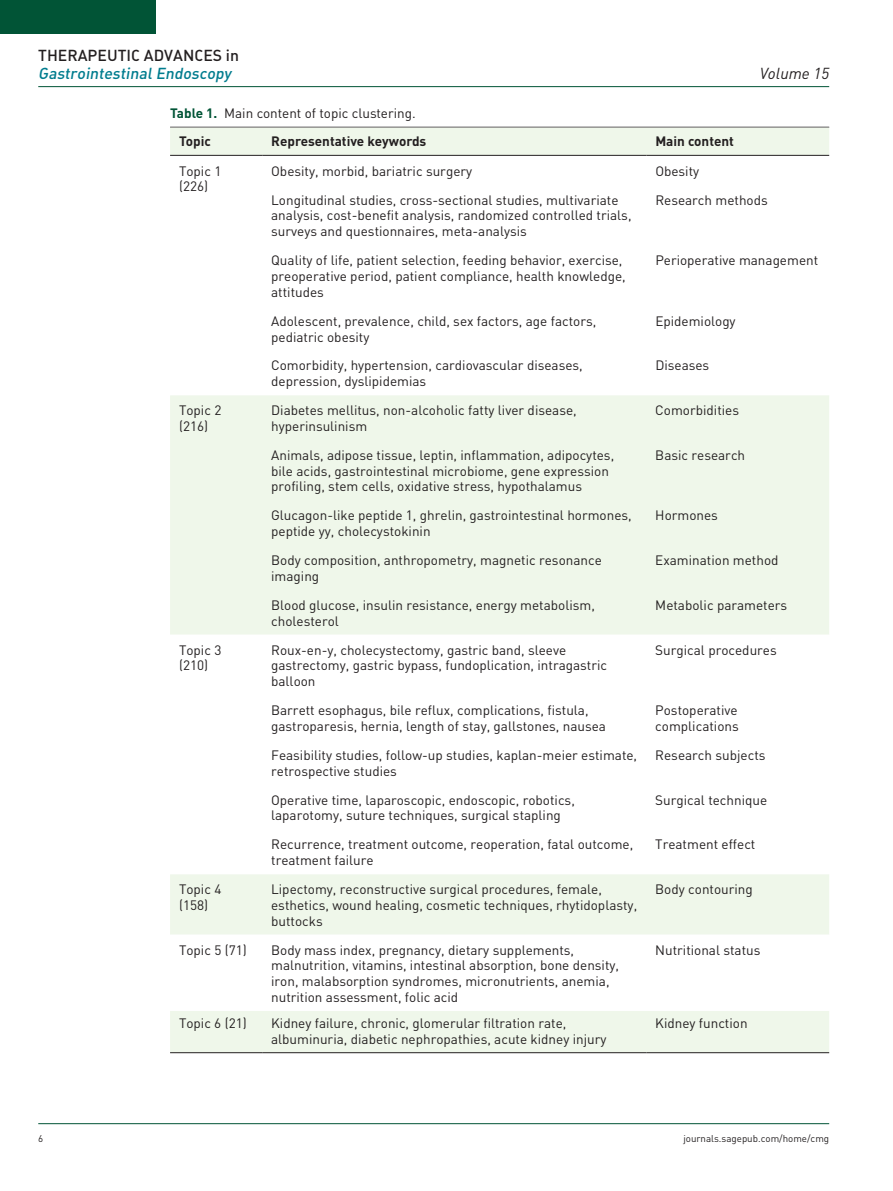
<style>
.page{position:relative;width:893px;height:1191px;background:#fff}
.page>*{position:absolute;margin:0;border:0;box-sizing:border-box;transform-origin:0 0}
.t1{font:italic 15.75px "DIN Medium Alternate";color:#007c8e}
.t2{font:15.75px "DIN Medium Alternate";color:#231f20}
.t3{font:italic 15.75px "DIN";color:#231f20}
.t4{font:13.5px/15.8px "DIN";color:#231f20}
.t5{font:700 13.5px "DIN";color:#231f20}
.t6{font:9.75px "DIN";color:#231f20}
.s1{font-weight:700;color:#015436}
.s2{font-weight:700}
</style>
<div class="page">
<hr style="left:38px;top:86px;width:791px;height:1px;background:#015436">
<hr style="left:38px;top:1123px;width:791px;height:1px;background:#015436">
<div style="left:0;top:0;width:155px;height:34px;background:#015436"></div>
<hr style="left:170px;top:127px;width:659px;height:1px;background:#231f20">
<div style="left:170px;top:128px;width:659px;height:924px;background:#eff7ea"></div>
<svg style="left:170px;top:156px;width:659px;height:718px"></svg>
<svg style="left:170px;top:934px;width:659px;height:77px"></svg>
<hr style="left:170px;top:155px;width:92px;height:1px;background:#231f20">
<hr style="left:262px;top:155px;width:384px;height:1px;background:#231f20">
<hr style="left:646px;top:155px;width:183px;height:1px;background:#231f20">
<hr style="left:170px;top:1052px;width:92px;height:1px;background:#231f20">
<hr style="left:262px;top:1052px;width:384px;height:1px;background:#231f20">
<hr style="left:646px;top:1052px;width:183px;height:1px;background:#231f20">
<p class="t2" style="left:38px;top:45px;width:202px">THERAPEUTIC ADVANCES IN</p>
<p class="t1" style="left:38px;top:63px;width:195px">GastrointestinalEndoscopy</p>
<p class="t4" style="left:179px;top:98px;width:238px;line-height:28.5px;text-indent:-9px"><span class="s1">Table 1.</span> Main content of topic clustering.<br><span class="s2">Topic</span></p>
<p class="t5" style="left:271px;top:133px;width:157px">Representative keywords</p>
<p class="t5" style="left:655px;top:133px;width:80px">Main content</p>
<p class="t3" style="left:760px;top:63px;width:71px">Volume 15</p>
<p class="t4" style="left:179px;top:163px;width:44px">Topic 1 (226)</p>
<p class="t4" style="left:271px;top:163px;width:202px">Obesity, morbid, bariatric surgery</p>
<p class="t4" style="left:655px;top:163px;width:45px">Obesity</p>
<p class="t4" style="left:271px;top:192px;width:362px">Longitudinal studies, cross-sectional studies, multivariate analysis, cost-benefit analysis, randomized controlled trials, surveys and questionnaires, meta-analysis</p>
<p class="t4" style="left:655px;top:192px;width:114px">Research methods</p>
<p class="t4" style="left:271px;top:252px;width:356px">Quality of life, patient selection, feeding behavior, exercise, preoperative period, patient compliance, health knowledge, attitudes</p>
<p class="t4" style="left:655px;top:252px;width:164px">Perioperative management</p>
<p class="t4" style="left:271px;top:313px;width:327px">Adolescent, prevalence, child, sex factors, age factors, pediatric obesity</p>
<p class="t4" style="left:655px;top:313px;width:82px">Epidemiology</p>
<p class="t4" style="left:271px;top:357px;width:313px">Comorbidity, hypertension, cardiovascular diseases, depression, dyslipidemias</p>
<p class="t4" style="left:655px;top:357px;width:55px">Diseases</p>
<p class="t4" style="left:179px;top:402px;width:44px">Topic 2 (216)</p>
<p class="t4" style="left:271px;top:402px;width:307px">Diabetes mellitus, non-alcoholic fatty liver disease, hyperinsulinism</p>
<p class="t4" style="left:655px;top:402px;width:85px">Comorbidities</p>
<p class="t4" style="left:271px;top:447px;width:345px">Animals, adipose tissue, leptin, inflammation, adipocytes, bile acids, gastrointestinal microbiome, gene expression profiling, stem cells, oxidative stress, hypothalamus</p>
<p class="t4" style="left:655px;top:447px;width:91px">Basic research</p>
<p class="t4" style="left:271px;top:507px;width:362px">Glucagon-like peptide 1, ghrelin, gastrointestinal hormones, peptide yy, cholecystokinin</p>
<p class="t4" style="left:655px;top:507px;width:64px">Hormones</p>
<p class="t4" style="left:271px;top:552px;width:332px">Body composition, anthropometry, magnetic resonance imaging</p>
<p class="t4" style="left:655px;top:552px;width:125px">Examination method</p>
<p class="t4" style="left:271px;top:597px;width:325px">Blood glucose, insulin resistance, energy metabolism, cholesterol</p>
<p class="t4" style="left:655px;top:597px;width:133px">Metabolic parameters</p>
<p class="t4" style="left:179px;top:641px;width:44px">Topic 3 (210)</p>
<p class="t4" style="left:271px;top:641px;width:337px">Roux-en-y, cholecystectomy, gastric band, sleeve gastrectomy, gastric bypass, fundoplication, intragastric balloon</p>
<p class="t4" style="left:655px;top:641px;width:123px">Surgical procedures</p>
<p class="t4" style="left:271px;top:702px;width:336px">Barrett esophagus, bile reflux, complications, fistula, gastroparesis, hernia, length of stay, gallstones, nausea</p>
<p class="t4" style="left:655px;top:702px;width:85px">Postoperative complications</p>
<p class="t4" style="left:271px;top:747px;width:367px">Feasibility studies, follow-up studies, kaplan-meier estimate, retrospective studies</p>
<p class="t4" style="left:655px;top:747px;width:112px">Research subjects</p>
<p class="t4" style="left:271px;top:791px;width:305px">Operative time, laparoscopic, endoscopic, robotics, laparotomy, suture techniques, surgical stapling</p>
<p class="t4" style="left:655px;top:791px;width:113px">Surgical technique</p>
<p class="t4" style="left:271px;top:836px;width:364px">Recurrence, treatment outcome, reoperation, fatal outcome, treatment failure</p>
<p class="t4" style="left:655px;top:836px;width:102px">Treatment effect</p>
<p class="t4" style="left:179px;top:881px;width:44px">Topic 4 (158)</p>
<p class="t4" style="left:271px;top:881px;width:368px">Lipectomy, reconstructive surgical procedures, female, esthetics, wound healing, cosmetic techniques, rhytidoplasty, buttocks</p>
<p class="t4" style="left:655px;top:881px;width:99px">Body contouring</p>
<p class="t4" style="left:179px;top:941px;width:69px">Topic 5 (71)</p>
<p class="t4" style="left:271px;top:941px;width:349px">Body mass index, pregnancy, dietary supplements, malnutrition, vitamins, intestinal absorption, bone density, iron, malabsorption syndromes, micronutrients, anemia, nutrition assessment, folic acid</p>
<p class="t4" style="left:655px;top:941px;width:107px">Nutritional status</p>
<p class="t4" style="left:179px;top:1015px;width:69px">Topic 6 (21)</p>
<p class="t4" style="left:271px;top:1015px;width:337px">Kidney failure, chronic, glomerular filtration rate, albuminuria, diabetic nephropathies, acute kidney injury</p>
<p class="t4" style="left:655px;top:1015px;width:94px">Kidney function</p>
<p class="t6" style="left:38px;top:1132px;width:7px">6</p>
<p class="t6" style="left:683px;top:1132px;width:147px">journals.sagepub.com/home/cmg</p>
</div>
